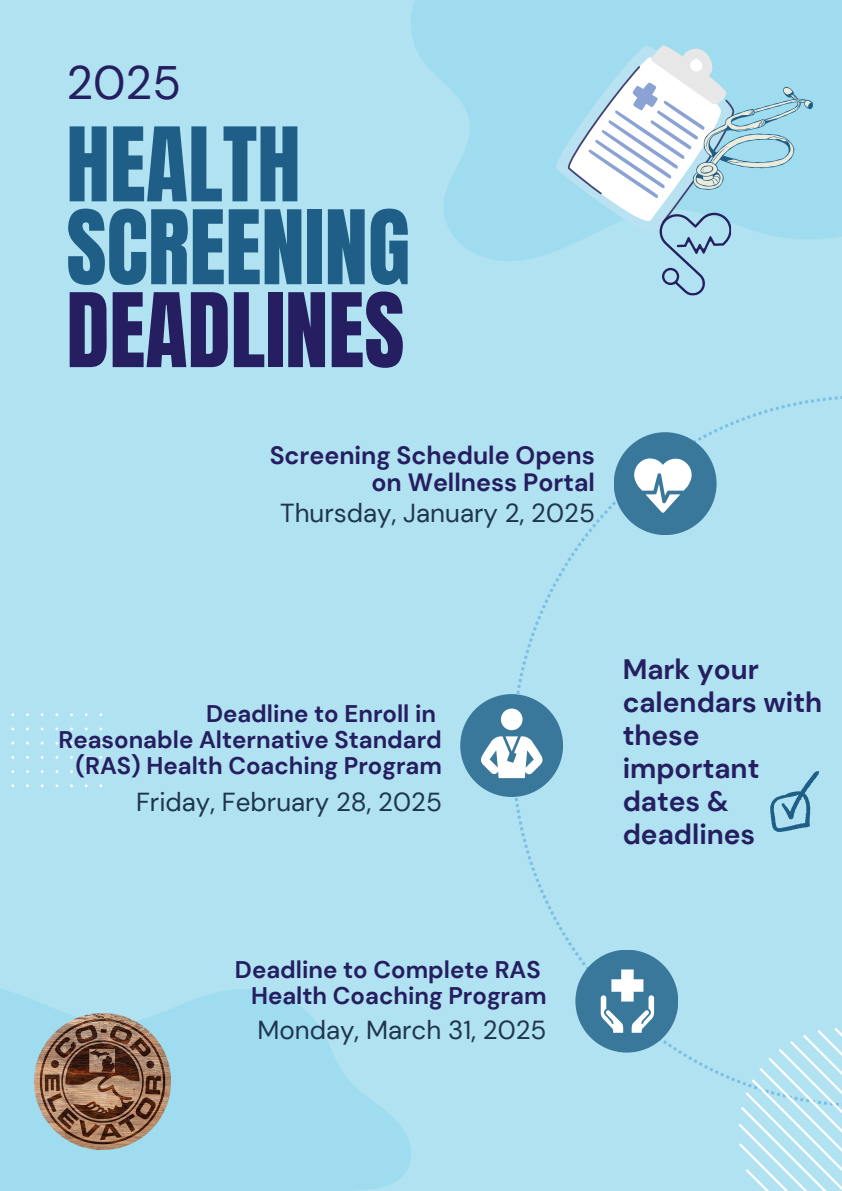
<style>
.page{position:relative;width:842px;height:1191px;background:#fff}
.page>*{position:absolute;margin:0;border:0;box-sizing:border-box;transform-origin:0 0}
.t1{font:87.2px/82.8px "Anton";color:#1e5e87}
.t2{font:46.8px "DM Sans";color:#251e60}
.t3{font:700 28px/33px "DM Sans";color:#251e60}
.t4{font:26px "DM Sans";color:#1e354e}
.t5{font:700 25px/27px "DM Sans";color:#251e60;text-align:right}
.t6{font:700 24px/26.2px "DM Sans";color:#251e60;text-align:right}
.s1{color:#251e60}
</style>
<div class="page">
<div style="left:0;top:0;width:842px;height:1190px;background:#b0e2f1"></div>
<svg style="left:512px;top:396px;width:330px;height:687px"></svg>
<svg style="left:411px;top:0;width:431px;height:261px;fill:#9fdcef"></svg>
<svg style="left:770px;top:770px;width:49px;height:62px"></svg>
<svg style="left:0;top:989px;width:411px;height:201px;fill:#9fdcef"></svg>
<div style="left:544px;top:32px;width:205px;height:214px;background:#9fdcef"></div>
<svg style="left:558px;top:39px;width:255px;height:257px"></svg>
<div style="left:614px;top:432px;width:103px;height:103px;background:#39779b;border-radius:50%"></div>
<svg style="left:634px;top:458px;width:58px;height:54px"></svg>
<div style="left:575px;top:949px;width:103px;height:103px;background:#39779b;border-radius:50%"></div>
<svg style="left:601px;top:969px;width:53px;height:63px"></svg>
<svg style="left:11px;top:713px;width:91px;height:74px"></svg>
<svg style="left:738px;top:1027px;width:104px;height:163px"></svg>
<div style="left:460px;top:694px;width:103px;height:102px;background:#39779b;border-radius:50%"></div>
<svg style="left:481px;top:708px;width:62px;height:70px"></svg>
<img style="left:35px;top:1013px;width:136px;height:136px">
<h4 class="t2" style="left:66px;top:52px;width:116px">2025</h4>
<p class="t1" style="left:66px;top:125px;width:345px">HEALTH<br>SCREENING<br><span class="s1">DEADLINES</span></p>
<p class="t5" style="left:270px;top:442px;width:327px">Screening Schedule Opens on Wellness Portal</p>
<p class="t4" style="left:280px;top:496px;width:316px">Thursday, January 2, 2025</p>
<h3 class="t6" style="left:206px;top:700px;width:232px">Deadline to Enroll in</h3>
<p class="t6" style="left:58px;top:726px;width:385px">Reasonable Alternative Standard (RAS) Health Coaching Program</p>
<p class="t4" style="left:136px;top:784px;width:307px">Friday, February 28, 2025</p>
<h2 class="t6" style="left:235px;top:956px;width:307px">Deadline to Complete RAS</h2>
<h1 class="t6" style="left:251px;top:982px;width:297px">Health Coaching Program</h1>
<p class="t4" style="left:257px;top:1013px;width:291px">Monday, March 31, 2025</p>
<p class="t3" style="left:623px;top:652px;width:201px">Mark your calendars with these important dates &amp; deadlines</p>
</div>
